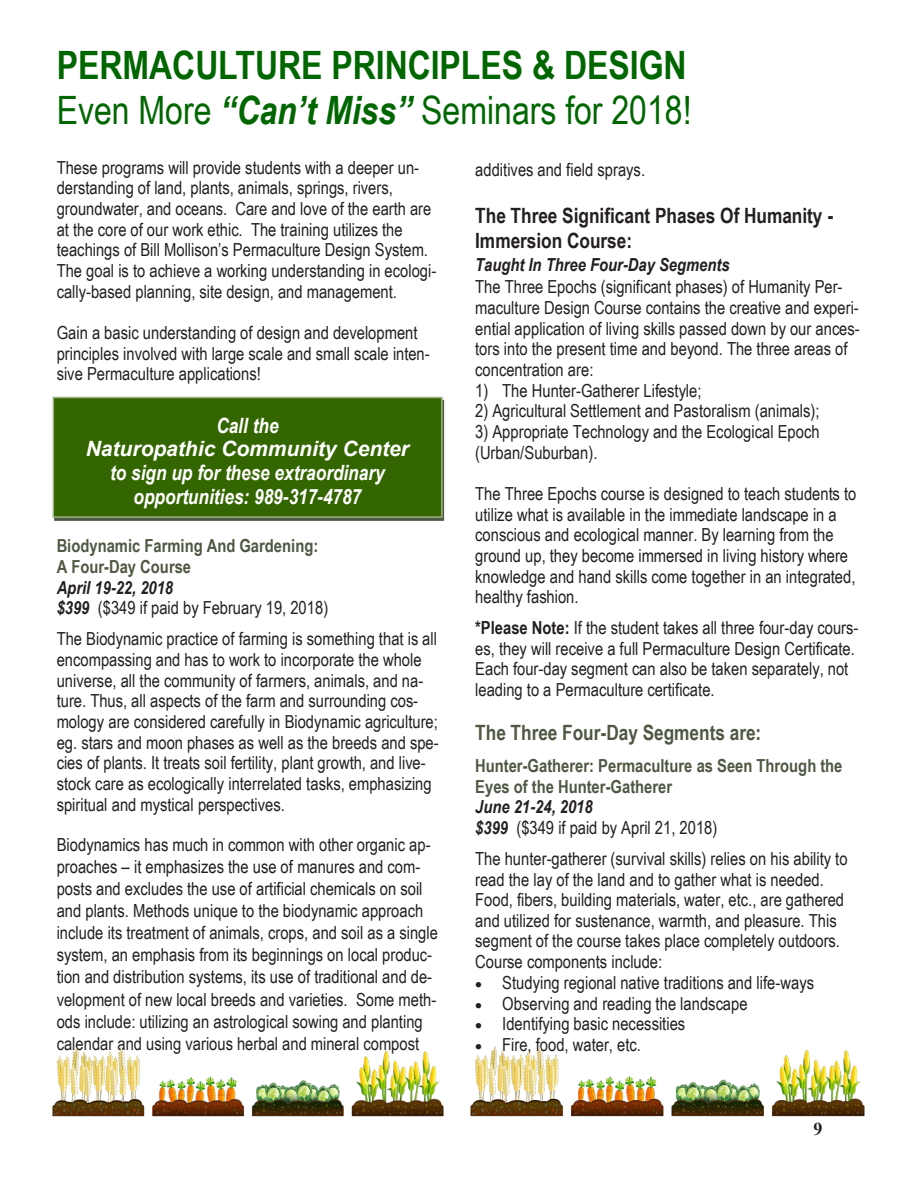
<style>
.page{position:relative;width:918px;height:1188px;background:#fff}
.page>*{position:absolute;margin:0;border:0;box-sizing:border-box;transform-origin:0 0}
.t1{font:700 39.15px "Arial Narrow";color:#060}
.t2{font:39px "Arial Narrow";color:#060}
.t3{font:italic 700 21px/23.7px "Arial Narrow";color:#fff;text-align:center}
.t4{font:700 21px/25.8px "Arial Narrow";color:#231f20}
.t5{font:700 21px "Arial Narrow";color:#4e5842}
.t6{font:18px/20.7px "Arial Narrow";color:#231f20}
.t7{font:700 18px/20.7px "Arial Narrow";color:#4e5842}
.t8{font:700 18px "Times New Roman";color:#231f20}
.s1{font-weight:700;font-style:italic}
.s2{font-weight:700}
.s3{font-style:italic;color:#231f20}
.s4{font-weight:400;color:#231f20}
.s5{font-family:"Arial"}
</style>
<div class="page">
<img style="left:52px;top:1047px;width:392px;height:70px">
<img style="left:470px;top:1046px;width:395px;height:71px">
<svg style="left:54px;top:400px;width:390px;height:121px"></svg>
<div style="left:53px;top:398px;width:389px;height:119px;background:#360"></div>
<div style="left:53px;top:397px;width:390px;height:121px;border:2px solid #9cb084"></div>
<p class="t1" style="left:57px;top:35px;width:632px">PERMACULTURE PRINCIPLES &amp; DESIGN</p>
<p class="t2" style="left:57px;top:82px;width:636px">Even More <span class="s1">“Can’t Miss”</span> Seminars for 2018!</p>
<p class="t6" style="left:57px;top:156px;width:381px">These programs will provide students with a deeper un&shy;derstanding of land, plants, animals, springs, rivers, groundwater, and oceans. Care and love of the earth are at the core of our work ethic. The training utilizes the teachings of Bill Mollison’s Permaculture Design System.<br>The goal is to achieve a working understanding in ecologi&shy;cally-based planning, site design, and management.</p>
<p class="t6" style="left:57px;top:322px;width:375px">Gain a basic understanding of design and development principles involved with large scale and small scale inten&shy;sive Permaculture applications!</p>
<p class="t6" style="left:475px;top:159px;width:171px">additives and field sprays.</p>
<p class="t4" style="left:475px;top:201px;width:360px">The Three Significant Phases Of Humanity -<br>Immersion Course:</p>
<p class="t6" style="left:475px;top:254px;width:386px"><span class="s1">Taught In Three Four-Day Segments<br></span>The Three Epochs (significant phases) of Humanity Per&shy;maculture Design Course contains the creative and experi&shy;ential application of living skills passed down by our ances&shy;tors into the present time and beyond. The three areas of concentration are:</p>
<p class="t6" style="left:475px;top:379px;width:228px">1) The Hunter-Gatherer Lifestyle;</p>
<p class="t6" style="left:475px;top:400px;width:346px">2) Agricultural Settlement and Pastoralism (animals);</p>
<p class="t6" style="left:475px;top:421px;width:346px">3) Appropriate Technology and the Ecological Epoch (Urban/Suburban).</p>
<p class="t6" style="left:475px;top:483px;width:383px">The Three Epochs course is designed to teach students to utilize what is available in the immediate landscape in a conscious and ecological manner. By learning from the ground up, they become immersed in living history where knowledge and hand skills come together in an integrated, healthy fashion.</p>
<p class="t6" style="left:475px;top:617px;width:385px"><span class="s2">*Please Note:</span> If the student takes all three four-day cours&shy;es, they will receive a full Permaculture Design Certificate.<br>Each four-day segment can also be taken separately, not leading to a Permaculture certificate.</p>
<p class="t5" style="left:475px;top:717px;width:288px">The Three Four-Day Segments are:</p>
<p class="t7" style="left:475px;top:754px;width:369px">Hunter-Gatherer: Permaculture as Seen Through the Eyes of the Hunter-Gatherer<br><span class="s3">June 21-24, 2018<br>$399</span> <span class="s4">($349 if paid by April 21, 2018)</span></p>
<p class="t6" style="left:475px;top:847px;width:374px">The hunter-gatherer (survival skills) relies on his ability to read the lay of the land and to gather what is needed.<br>Food, fibers, building materials, water, etc., are gathered and utilized for sustenance, warmth, and pleasure. This segment of the course takes place completely outdoors.<br>Course components include:</p>
<p class="t6" style="left:475px;top:972px;width:340px">• Studying regional native traditions and life-ways</p>
<p class="t6" style="left:475px;top:992px;width:274px">• Observing and reading the landscape</p>
<p class="t6" style="left:475px;top:1013px;width:212px">• Identifying basic necessities</p>
<p class="t6" style="left:475px;top:1033px;width:167px">• Fire, food, water, etc.</p>
<p class="t3" style="left:86px;top:412px;width:325px">Call the<br><span class="s5">Naturopathic Community Center </span>to sign up for these extraordinary opportunities: 989-317-4787</p>
<p class="t7" style="left:57px;top:535px;width:273px">Biodynamic Farming And Gardening:<br>A Four-Day Course<br><span class="s3">April 19-22, 2018<br>$399</span> <span class="s4">($349 if paid by February 19, 2018)</span></p>
<p class="t6" style="left:57px;top:628px;width:384px">The Biodynamic practice of farming is something that is all encompassing and has to work to incorporate the whole universe, all the community of farmers, animals, and na&shy;ture. Thus, all aspects of the farm and surrounding cos&shy;mology are considered carefully in Biodynamic agriculture; eg. stars and moon phases as well as the breeds and spe&shy;cies of plants. It treats soil fertility, plant growth, and live&shy;stock care as ecologically interrelated tasks, emphasizing spiritual and mystical perspectives.</p>
<p class="t6" style="left:57px;top:833px;width:383px;line-height:22px">Biodynamics has much in common with other organic ap&shy;proaches – it emphasizes the use of manures and com&shy;posts and excludes the use of artificial chemicals on soil and plants. Methods unique to the biodynamic approach include its treatment of animals, crops, and soil as a single system, an emphasis from its beginnings on local produc&shy;tion and distribution systems, its use of traditional and de&shy;velopment of new local breeds and varieties. Some meth&shy;ods include: utilizing an astrological sowing and planting calendar and using various herbal and mineral compost</p>
<p class="t8" style="left:813px;top:1116px;width:10px">9</p>
</div>
